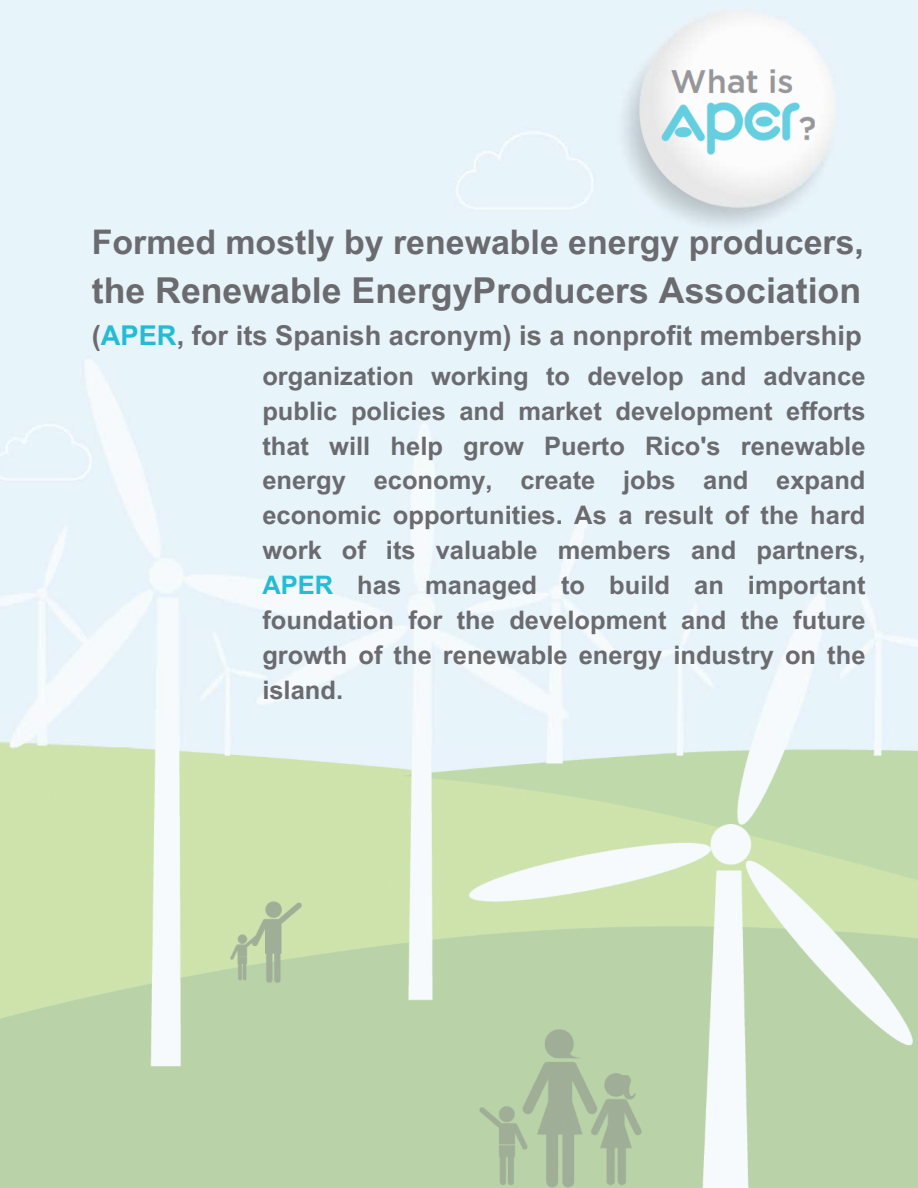
<style>
.page{position:relative;width:918px;height:1188px;background:#fff}
.page>*{position:absolute;margin:0;border:0;box-sizing:border-box;transform-origin:0 0}
.t1{font:700 35.7px "Arial MT Pro";color:#6b6b6f}
.t2{font:700 33.9px "Arial MT Pro";color:#6b6b6f}
.t3{font:700 27.3px "Arial MT Pro";color:#6b6b6f}
.t4{font:700 25.5px/34.8px "Arial MT Pro";color:#6b6b6f;text-align:justify}
.s1{color:#24bcd4}
</style>
<div class="page">
<img style="left:0;top:0;width:918px;height:1188px">
<p class="t2" style="left:92px;top:229px;width:774px">Formed mostly by renewable energy producers,</p>
<p class="t1" style="left:92px;top:277px;width:771px">the Renewable EnergyProducers Association</p>
<p class="t3" style="left:92px;top:325px;width:772px">(<span class="s1">APER</span>, for its Spanish acronym) is a nonprofit membership</p>
<p class="t4" style="left:262px;top:362px;width:605px">organization working to develop and advance public policies and market development efforts that will help grow Puerto Rico's renewable energy economy, create jobs and expand economic opportunities. As a result of the hard work of its valuable members and partners, <span class="s1">APER</span> has managed to build an important foundation for the development and the future growth of the renewable energy industry on the island.</p>
</div>
